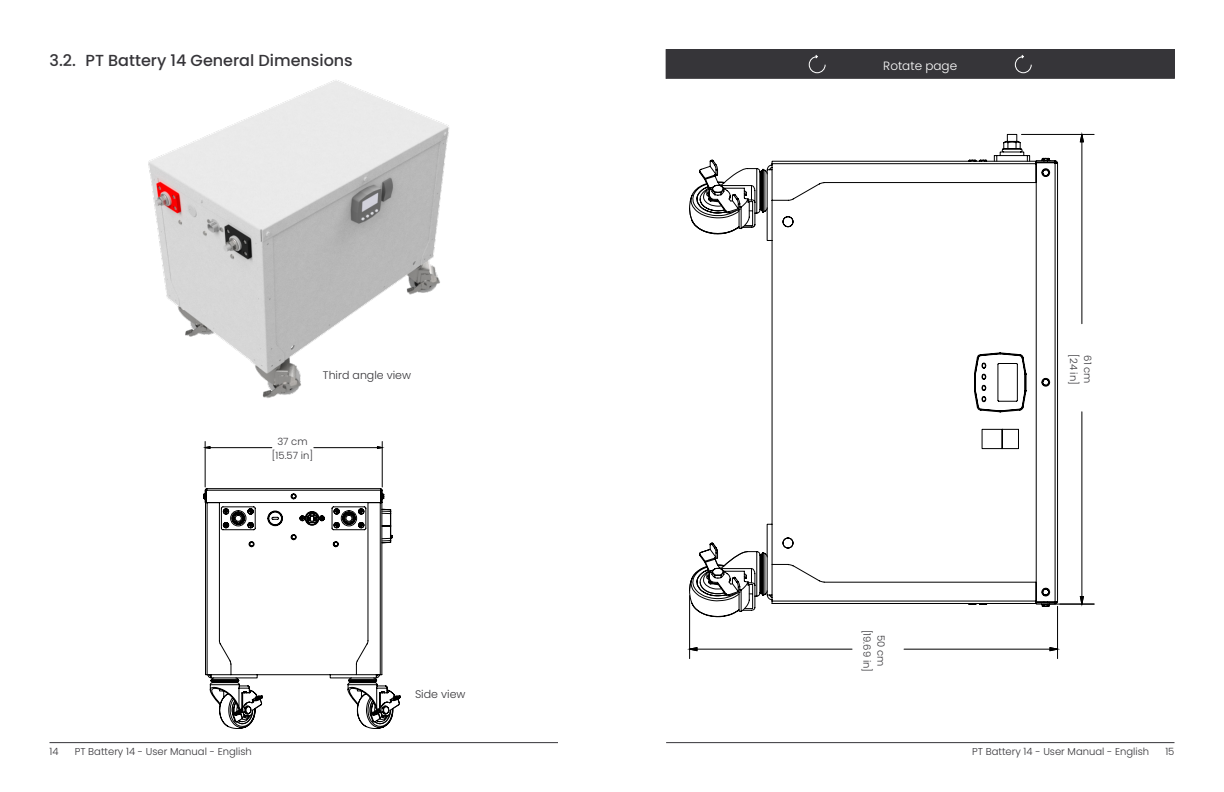
<style>
.page{position:relative;width:1224px;height:792px;background:#fff}
.page>*{position:absolute;margin:0;border:0;box-sizing:border-box;transform-origin:0 0}
.Sub_section_header_1{font:500 16px "Poppins";color:#363539}
.paragraph{font:300 12px "Poppins";color:#fff}
.Annotations{font:300 11px "Poppins";color:#363539}
.Annotations-2{font:300 10px "Poppins";color:#363539}
</style>
<div class="page">
<hr style="left:50px;top:742px;width:508px;height:1px;background:#363539">
<hr style="left:666px;top:742px;width:508px;height:1px;background:#363539">
<div style="left:666px;top:50px;width:508px;height:28px;background:#363539"></div>
<svg style="left:808px;top:54px;width:18px;height:20px"></svg>
<svg style="left:1015px;top:54px;width:17px;height:20px"></svg>
<img style="left:148px;top:80px;width:302px;height:318px">
<svg style="left:224px;top:509px;width:168px;height:220px"></svg>
<svg style="left:210px;top:517px;width:191px;height:207px"></svg>
<svg style="left:203px;top:446px;width:182px;height:232px"></svg>
<hr style="left:210px;top:447px;width:62px;height:1px;background:#000">
<hr style="left:314px;top:447px;width:63px;height:1px;background:#000">
<hr style="left:382px;top:442px;width:1px;height:45px;background:#000">
<hr style="left:205px;top:442px;width:1px;height:45px;background:#000">
<svg style="left:689px;top:134px;width:406px;height:471px"></svg>
<svg style="left:1080px;top:132px;width:4px;height:475px"></svg>
<hr style="left:1082px;top:412px;width:1px;height:185px;background:#000">
<hr style="left:1082px;top:142px;width:1px;height:182px;background:#000">
<hr style="left:1048px;top:604px;width:46px;height:1px;background:#000">
<hr style="left:1021px;top:134px;width:73px;height:1px;background:#000">
<svg style="left:687px;top:647px;width:373px;height:4px"></svg>
<hr style="left:904px;top:649px;width:146px;height:1px;background:#000">
<hr style="left:1057px;top:606px;width:1px;height:53px;background:#000">
<hr style="left:689px;top:596px;width:1px;height:63px;background:#000">
<p class="Sub_section_header_1" style="left:50px;top:51px;width:305px">3.2. PT Battery 14 General Dimensions</p>
<p class="Annotations" style="left:323px;top:369px;width:90px">Third angle view</p>
<p class="Annotations-2" style="left:277px;top:436px;width:32px">37 cm</p>
<p class="Annotations-2" style="left:272px;top:450px;width:43px">[15.57 in]</p>
<p class="Annotations" style="left:415px;top:688px;width:52px">Side view</p>
<p class="paragraph" style="left:883px;top:59px;width:75px">Rotate page</p>
<p class="Annotations-2" style="left:873px;top:630px;width:44px;rotate:90deg">[19.69 in]</p>
<p class="Annotations-2" style="left:887px;top:635px;width:33px;rotate:90deg">50 cm</p>
<p class="Annotations-2" style="left:1080px;top:354px;width:32px;rotate:90deg">[24 in]</p>
<p class="Annotations-2" style="left:1094px;top:355px;width:30px;rotate:90deg">61 cm</p>
<p class="Annotations-2" style="left:50px;top:746px;width:11px">14</p>
<p class="Annotations-2" style="left:75px;top:746px;width:179px">PT Battery 14 - User Manual - English</p>
<p class="Annotations-2" style="left:972px;top:746px;width:179px">PT Battery 14 - User Manual - English</p>
<p class="Annotations-2" style="left:1165px;top:746px;width:11px">15</p>
</div>
